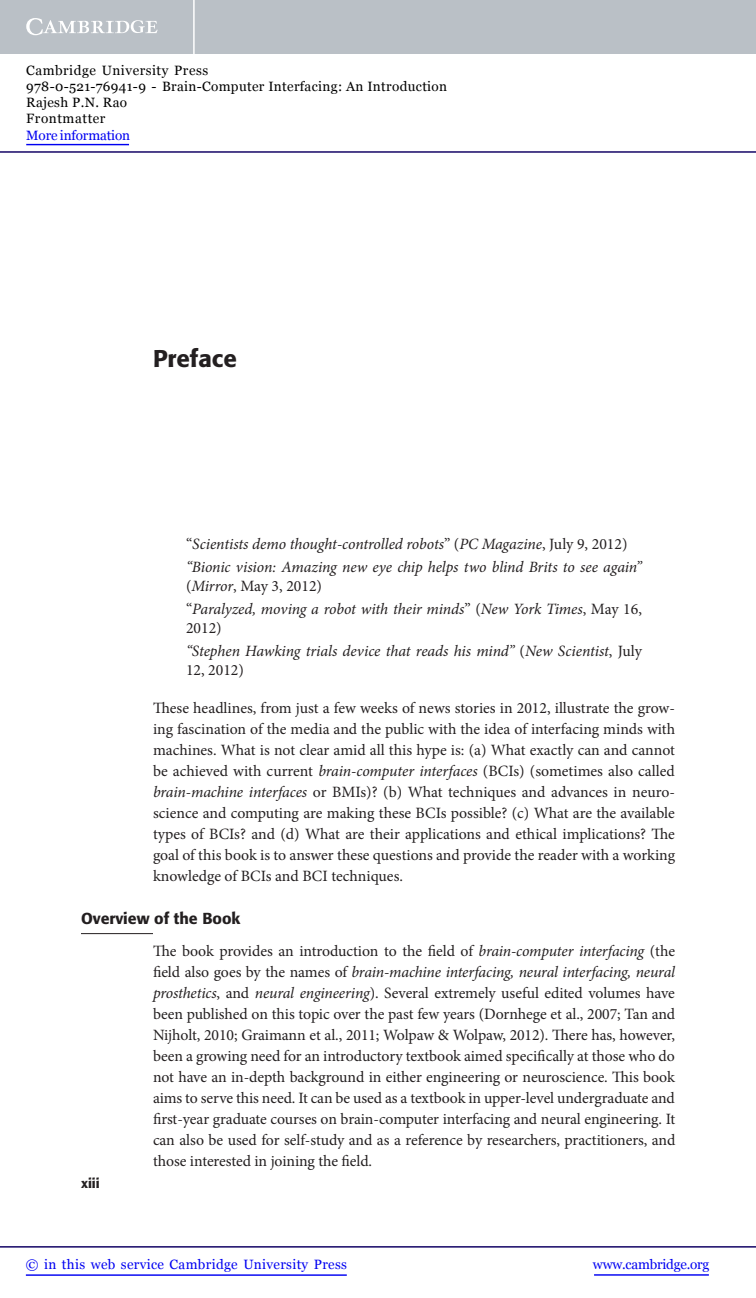
<style>
.page{position:relative;width:756px;height:1298px;background:#fff}
.page>*{position:absolute;margin:0;border:0;box-sizing:border-box;transform-origin:0 0}
.t1{font:500 24px "Formata";color:#231f20}
.t2{font:15.75px/21px "Minion Pro";letter-spacing:-.005em;color:#231f20;text-align:justify}
.t3{font:italic 15.75px/23.2px "Minion Pro";letter-spacing:-.01em;color:#231f20}
.t4{font:500 15.75px "Formata";color:#231f20}
.t5{font:13.5px/16.2px "Georgia";letter-spacing:.025em;color:#000}
.t6{font:13.5px "Georgia";letter-spacing:.025em;color:#0000f1}
.t7{font:13.5px "Georgia";letter-spacing:-.015em;color:#0000f1}
.t8{font:13.5px "Georgia";letter-spacing:-.01em;color:#0000f1}
.t9{font:500 13.5px "Formata";color:#231f20}
.s1{font-style:normal}
.s2{font-style:italic}
</style>
<div class="page">
<hr style="left:81px;top:933px;width:72px;height:1px;background:#231f20">
<div style="left:0;top:0;width:756px;height:54px;background:#bac0c6"></div>
<svg style="left:26px;top:18px;width:132px;height:17px"></svg>
<hr style="left:193px;top:0;width:2px;height:54px;background:#fff">
<hr style="left:0;top:151px;width:756px;height:2px;background:#150666">
<hr style="left:594px;top:1274px;width:115px;height:1px;background:#0000f1">
<hr style="left:0;top:1246px;width:756px;height:1px;background:#150666">
<hr style="left:26px;top:1274px;width:321px;height:1px;background:#0000f1">
<hr style="left:26px;top:144px;width:103px;height:1px;background:#0000f1">
<p class="t5" style="left:26px;top:62px;width:422px">Cambridge University Press<br>978-0-521-76941-9 - Brain-Computer Interfacing: An Introduction<br>Rajesh P.N. Rao<br>Frontmatter</p>
<p class="t8" style="left:26px;top:127px;width:105px">More information</p>
<h1 class="t1" style="left:153px;top:348px;width:85px">Preface</h1>
<p class="t3" style="left:186px;top:533px;width:457px"><span class="s1">“</span> Scientists demo thought- controlled robots <span class="s1">” (</span> PC Magazine <span class="s1">, July 9, 2012) </span>“Bionic vision: Amazing new eye chip helps two blind Brits to see again”</p>
<p class="t3" style="left:186px;top:575px;width:457px"><span class="s1">(</span> Mirror <span class="s1">, May 3, 2012)<br>“</span> Paralyzed, moving a robot with their minds <span class="s1">” (</span> New York Times <span class="s1">, May 16,</span></p>
<p class="t3" style="left:186px;top:617px;width:457px"><span class="s1">2012)<br></span>“Stephen Hawking trials device that reads his mind” <span class="s1">(</span> New Scientist <span class="s1">, July</span></p>
<p class="t2" style="left:186px;top:661px;width:59px">12, 2012)</p>
<p class="t2" style="left:153px;top:698px;width:524px">These headlines, from just a few weeks of news stories in 2012, illustrate the grow&shy;ing fascination of the media and the public with the idea of interfacing minds with machines. What is not clear amid all this hype is: (a) What exactly can and cannot be achieved with current <span class="s2">brain- computer interfaces</span> (BCIs) (sometimes also called <span class="s2">brain- machine interfaces</span> or BMIs)? (b) What techniques and advances in neuro&shy;science and computing are making these BCIs possible? (c) What are the available types of BCIs? and (d) What are their applications and ethical implications? The goal of this book is to answer these questions and provide the reader with a working knowledge of BCIs and BCI techniques.</p>
<p class="t4" style="left:81px;top:911px;width:161px">Overview of the Book</p>
<p class="t2" style="left:153px;top:941px;width:524px">The book provides an introduction to the field of <span class="s2">brain- computer interfacing</span> (the field also goes by the names of <span class="s2">brain- machine interfacing, neural interfacing, neural prosthetics</span> , and <span class="s2">neural engineering</span> ). Several extremely useful edited volumes have been published on this topic over the past few years (Dornhege et al., 2007 ; Tan and Nijholt, 2010 ; Graimann et al., 2011 ; Wolpaw &amp; Wolpaw, 2012 ). There has, however, been a growing need for an introductory textbook aimed specifically at those who do not have an in- depth background in either engineering or neuroscience. This book aims to serve this need. It can be used as a textbook in upper- level undergraduate and first- year graduate courses on brain- computer interfacing and neural engineering. It can also be used for self- study and as a reference by researchers, practitioners, and those interested in joining the field.</p>
<p class="t9" style="left:81px;top:1177px;width:20px">xiii</p>
<p class="t6" style="left:26px;top:1256px;width:323px">© in this web service Cambridge University Press</p>
<p class="t7" style="left:593px;top:1256px;width:118px">www.cambridge.org</p>
</div>
